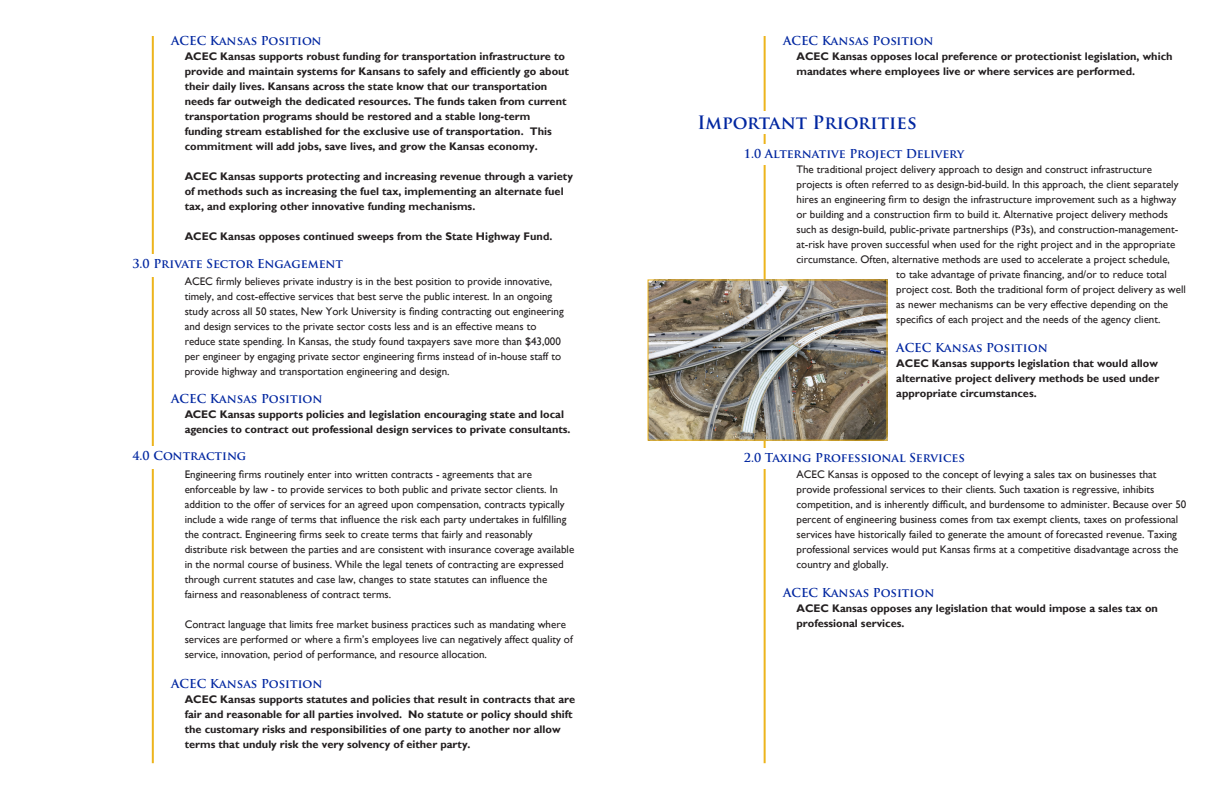
<style>
.page{position:relative;width:1224px;height:792px;background:#fff}
.page>*{position:absolute;margin:0;border:0;box-sizing:border-box;transform-origin:0 0}
.t1{font:700 18px "Trajan Pro";color:#0026a0}
.t2{font:700 12px "Trajan Pro";color:#0026a0}
.t3{font:11px/15px "Gill Sans";color:#231f20}
.t4{font:700 11px/15px "Gill Sans";color:#231f20}
</style>
<div class="page">
<hr style="left:764px;top:36px;width:2px;height:727px;background:#edb41c">
<hr style="left:152px;top:36px;width:2px;height:727px;background:#edb41c">
<img style="left:650px;top:282px;width:235px;height:156px">
<div style="left:693px;top:111px;width:228px;height:22px;background:#fff"></div>
<div style="left:128px;top:254px;width:310px;height:22px;background:#fff"></div>
<div style="left:128px;top:446px;width:177px;height:22px;background:#fff"></div>
<div style="left:739px;top:144px;width:271px;height:20px;background:#fff"></div>
<div style="left:739px;top:448px;width:271px;height:20px;background:#fff"></div>
<p class="t2" style="left:171px;top:33px;width:152px">ACEC Kansas Position</p>
<p class="t4" style="left:185px;top:49px;width:386px">ACEC Kansas supports robust funding for transportation infrastructure to provide and maintain systems for Kansans to safely and efficiently go about their daily lives. Kansans across the state know that our transportation needs far outweigh the dedicated resources. The funds taken from current transportation programs should be restored and a stable long-term funding stream established for the exclusive use of transportation. This commitment will add jobs, save lives, and grow the Kansas economy.</p>
<p class="t4" style="left:185px;top:169px;width:390px">ACEC Kansas supports protecting and increasing revenue through a variety of methods such as increasing the fuel tax, implementing an alternate fuel tax, and exploring other innovative funding mechanisms.</p>
<p class="t4" style="left:185px;top:229px;width:369px">ACEC Kansas opposes continued sweeps from the State Highway Fund.</p>
<p class="t2" style="left:132px;top:256px;width:212px">3.0 Private Sector Engagement</p>
<p class="t3" style="left:185px;top:274px;width:381px">ACEC firmly believes private industry is in the best position to provide innovative, timely, and cost-effective services that best serve the public interest. In an ongoing study across all 50 states, New York University is finding contracting out engineering and design services to the private sector costs less and is an effective means to reduce state spending. In Kansas, the study found taxpayers save more than $43,000 per engineer by engaging private sector engineering firms instead of in-house staff to provide highway and transportation engineering and design.</p>
<p class="t2" style="left:171px;top:391px;width:153px">ACEC Kansas Position</p>
<p class="t4" style="left:185px;top:407px;width:387px">ACEC Kansas supports policies and legislation encouraging state and local agencies to contract out professional design services to private consultants.</p>
<p class="t3" style="left:185px;top:467px;width:391px">Engineering firms routinely enter into written contracts - agreements that are enforceable by law - to provide services to both public and private sector clients. In addition to the offer of services for an agreed upon compensation, contracts typically include a wide range of terms that influence the risk each party undertakes in fulfilling the contract. Engineering firms seek to create terms that fairly and reasonably distribute risk between the parties and are consistent with insurance coverage available in the normal course of business. While the legal tenets of contracting are expressed through current statutes and case law, changes to state statutes can influence the fairness and reasonableness of contract terms.</p>
<p class="t3" style="left:185px;top:617px;width:390px">Contract language that limits free market business practices such as mandating where services are performed or where a firm’s employees live can negatively affect quality of service, innovation, period of performance, and resource allocation.</p>
<p class="t2" style="left:171px;top:676px;width:153px">ACEC Kansas Position</p>
<p class="t4" style="left:185px;top:692px;width:392px">ACEC Kansas supports statutes and policies that result in contracts that are fair and reasonable for all parties involved. No statute or policy should shift the customary risks and responsibilities of one party to another nor allow terms that unduly risk the very solvency of either party.</p>
<p class="t2" style="left:132px;top:448px;width:115px">4.0 Contracting</p>
<p class="t2" style="left:783px;top:33px;width:152px">ACEC Kansas Position</p>
<p class="t4" style="left:796px;top:49px;width:378px">ACEC Kansas opposes local preference or protectionist legislation, which mandates where employees live or where services are performed.</p>
<p class="t1" style="left:698px;top:111px;width:221px">Important Priorities</p>
<p class="t3" style="left:796px;top:162px;width:357px">The traditional project delivery approach to design and construct infrastructure</p>
<p class="t3" style="left:796px;top:177px;width:384px">projects is often referred to as design-bid-build. In this approach, the client separately</p>
<p class="t3" style="left:796px;top:192px;width:381px">hires an engineering firm to design the infrastructure improvement such as a highway</p>
<p class="t3" style="left:796px;top:207px;width:373px">or building and a construction firm to build it. Alternative project delivery methods</p>
<p class="t3" style="left:796px;top:222px;width:383px">such as design-build, public-private partnerships (P3s), and construction-management-</p>
<p class="t3" style="left:796px;top:237px;width:380px">at-risk have proven successful when used for the right project and in the appropriate</p>
<p class="t3" style="left:796px;top:252px;width:375px">circumstance. Often, alternative methods are used to accelerate a project schedule,</p>
<p class="t3" style="left:896px;top:267px;width:272px">to take advantage of private financing, and/or to reduce total</p>
<p class="t3" style="left:896px;top:282px;width:291px">project cost. Both the traditional form of project delivery as well</p>
<p class="t3" style="left:896px;top:297px;width:273px">as newer mechanisms can be very effective depending on the</p>
<p class="t3" style="left:896px;top:312px;width:266px">specifics of each project and the needs of the agency client.</p>
<p class="t2" style="left:896px;top:341px;width:153px">ACEC Kansas Position</p>
<p class="t4" style="left:896px;top:357px;width:265px;text-align:justify">ACEC Kansas supports legislation that would allow alternative project delivery methods be used under appropriate circumstances.</p>
<p class="t2" style="left:744px;top:146px;width:222px">1.0 Alternative Project Delivery</p>
<p class="t2" style="left:744px;top:450px;width:222px">2.0 Taxing Professional Services</p>
<p class="t3" style="left:796px;top:467px;width:391px">ACEC Kansas is opposed to the concept of levying a sales tax on businesses that provide professional services to their clients. Such taxation is regressive, inhibits competition, and is inherently difficult, and burdensome to administer. Because over 50 percent of engineering business comes from tax exempt clients, taxes on professional services have historically failed to generate the amount of forecasted revenue. Taxing professional services would put Kansas firms at a competitive disadvantage across the country and globally.</p>
<p class="t2" style="left:783px;top:586px;width:153px">ACEC Kansas Position</p>
<p class="t4" style="left:796px;top:602px;width:363px">ACEC Kansas opposes any legislation that would impose a sales tax on professional services.</p>
</div>
